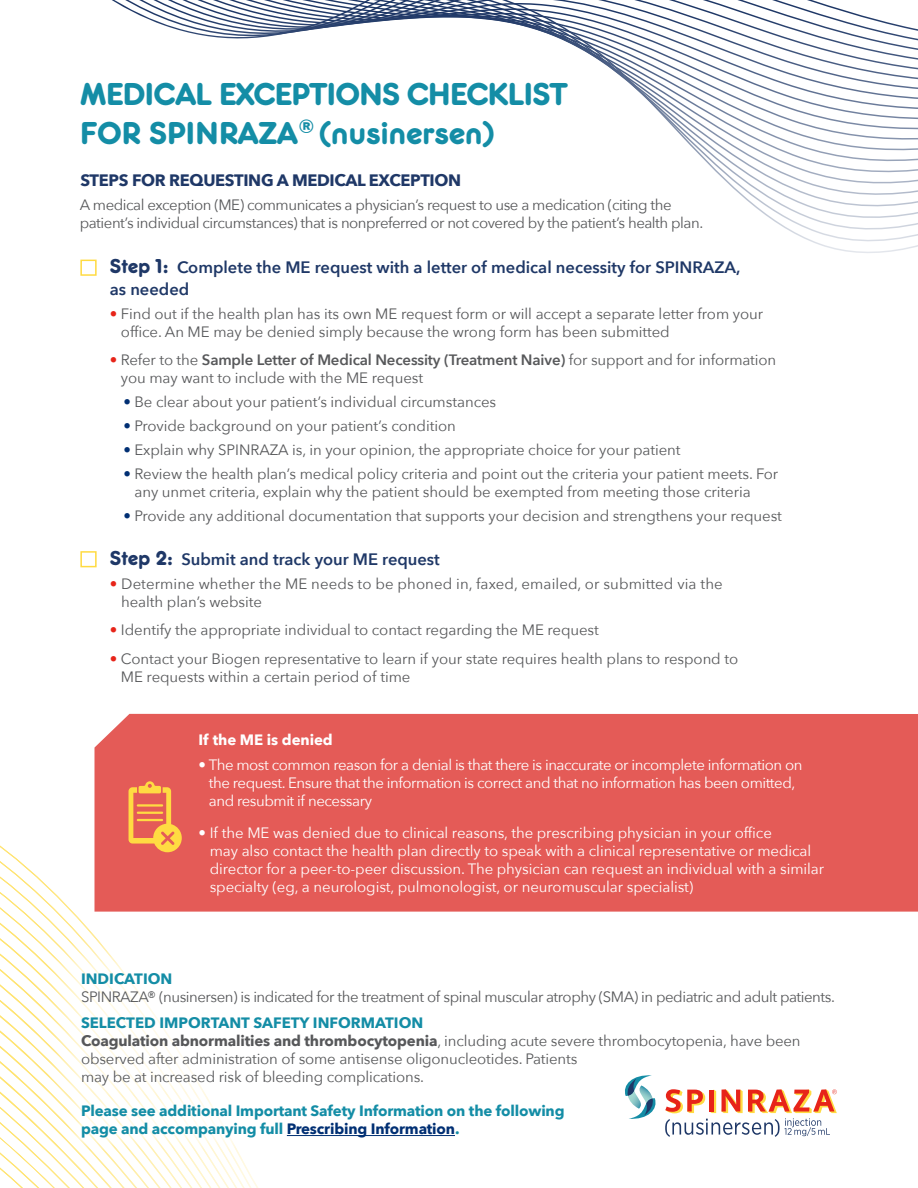
<style>
.page{position:relative;width:918px;height:1188px;background:#fff}
.page>*{position:absolute;margin:0;border:0;box-sizing:border-box;transform-origin:0 0}
.t1{font:33px/39px "Frankfurter Medium Std";letter-spacing:-.03em;color:#148da6}
.t2{font:600 16.5px/21.6px "Avenir Next";color:#1f3867}
.t3{font:700 16.5px "Avenir Next";letter-spacing:-.02em;color:#1f3867}
.t4{font:15px/18px "Avenir Next";letter-spacing:-.005em;color:#57585a}
.Body_Copy{font:15px/18px "Avenir Next";letter-spacing:-.005em;color:#fff}
.t5{font:15px/18px "Avenir Next";letter-spacing:-.03em;color:#57585a}
.Body_Copy-2{font:15px/18px "Avenir Next";letter-spacing:-.03em;color:#fff}
.t6{font:700 15px/18px "Avenir Next";letter-spacing:-.01em;color:#148da6}
.Body_Copy-3{font:700 15px "Avenir Next";letter-spacing:-.005em;color:#fff}
.s1{font-family:"Avenir Next";font-weight:600;font-size:30px}
.s2{font-size:30px}
.s3{font-family:"Frankfurter Medium Std";font-weight:400;font-size:21px}
.s4{color:#e72419}
.s5{font-weight:600}
.s6{color:#002f73}
.s7{font-weight:700}
</style>
<div class="page">
<svg style="left:112px;top:0;width:732px;height:10px"></svg>
<svg style="left:0;top:1025px;width:24px;height:163px"></svg>
<svg style="left:80px;top:10px;width:838px;height:250px"></svg>
<svg style="left:24px;top:865px;width:234px;height:323px"></svg>
<div style="left:48px;top:940px;width:820px;height:179px;background:#fff"></div>
<div style="left:68px;top:1091px;width:509px;height:61px;background:#fff"></div>
<hr style="left:287px;top:1135px;width:168px;height:1px;background:#002f73">
<svg style="left:625px;top:1075px;width:31px;height:44px"></svg>
<svg style="left:665px;top:1089px;width:172px;height:48px"></svg>
<div style="left:80px;top:260px;width:17px;height:16px;border:2px solid #ffdb42"></div>
<div style="left:80px;top:551px;width:17px;height:16px;border:2px solid #ffdb42"></div>
<div style="left:94px;top:714px;width:824px;height:198px;background:#e45b57"></div>
<svg style="left:129px;top:781px;width:53px;height:71px;background:#ee8d4e"></svg>
<p class="t1" style="left:80px;top:75px;width:490px">MEDICAL EXCEPTIONS CHECKLIST<br>FOR SPINRAZA<span class="s1">®</span> <span class="s2">(</span>nusinersen<span class="s2">)</span></p>
<p class="t3" style="left:80px;top:166px;width:382px">STEPS FOR REQUESTING A MEDICAL EXCEPTION</p>
<p class="t5" style="left:80px;top:195px;width:625px">A medical exception (ME) communicates a physician’s request to use a medication (citing the patient’s individual circumstances) that is nonpreferred or not covered by the patient’s health plan.</p>
<p class="t2" style="left:110px;top:256px;width:632px"><span class="s3">Step 1:</span> Complete the ME request with a letter of medical necessity for SPINRAZA, as needed</p>
<p class="t4" style="left:121px;top:304px;width:644px;text-indent:-11px"><span class="s4">•</span> Find out if the health plan has its own ME request form or will accept a separate letter from your office. An ME may be denied simply because the wrong form has been submitted</p>
<p class="t4" style="left:121px;top:350px;width:657px;text-indent:-11px"><span class="s4">•</span> Refer to the <span class="s5">Sample Letter of Medical Necessity (Treatment Naive)</span> for support and for information you may want to include with the ME request</p>
<p class="t4" style="left:123px;top:392px;width:374px"><span class="s6">•</span> Be clear about your patient’s individual circumstances</p>
<p class="t4" style="left:123px;top:416px;width:334px"><span class="s6">•</span> Provide background on your patient’s condition</p>
<p class="t4" style="left:123px;top:440px;width:559px"><span class="s6">•</span> Explain why SPINRAZA is, in your opinion, the appropriate choice for your patient</p>
<p class="t4" style="left:134px;top:464px;width:645px;text-indent:-11px"><span class="s6">•</span> Review the health plan’s medical policy criteria and point out the criteria your patient meets. For any unmet criteria, explain why the patient should be exempted from meeting those criteria</p>
<p class="t4" style="left:123px;top:506px;width:660px"><span class="s6">•</span> Provide any additional documentation that supports your decision and strengthens your request</p>
<p class="t2" style="left:110px;top:548px;width:332px"><span class="s3">Step 2:</span> Submit and track your ME request</p>
<p class="t4" style="left:121px;top:574px;width:603px;text-indent:-11px"><span class="s4">•</span> Determine whether the ME needs to be phoned in, faxed, emailed, or submitted via the health plan’s website</p>
<p class="t4" style="left:110px;top:621px;width:491px"><span class="s4">•</span> Identify the appropriate individual to contact regarding the ME request</p>
<p class="t4" style="left:121px;top:649px;width:619px;text-indent:-11px"><span class="s4">•</span> Contact your Biogen representative to learn if your state requires health plans to respond to<br>ME requests within a certain period of time</p>
<p class="Body_Copy-3" style="left:199px;top:727px;width:136px">If the ME is denied</p>
<p class="Body_Copy-2" style="left:209px;top:755px;width:595px;text-indent:-10px"><span class="s5">•</span> The most common reason for a denial is that there is inaccurate or incomplete information on the request. Ensure that the information is correct and that no information has been omitted, and resubmit if necessary</p>
<p class="Body_Copy" style="left:210px;top:823px;width:616px;text-indent:-11px"><span class="s5">•</span> If the ME was denied due to clinical reasons, the prescribing physician in your office<br>may also contact the health plan directly to speak with a clinical representative or medical director for a peer-to-peer discussion. The physician can request an individual with a similar specialty (eg, a neurologist, pulmonologist, or neuromuscular specialist)</p>
<p class="t6" style="left:81px;top:970px;width:93px">INDICATION</p>
<p class="t5" style="left:81px;top:987px;width:755px">SPINRAZA® (nusinersen) is indicated for the treatment of spinal muscular atrophy (SMA) in pediatric and adult patients.</p>
<p class="t6" style="left:81px;top:1013px;width:344px">SELECTED IMPORTANT SAFETY INFORMATION</p>
<p class="t4" style="left:81px;top:1031px;width:721px"><span class="s7">Coagulation abnormalities and thrombocytopenia</span>, including acute severe thrombocytopenia, have been observed after administration of some antisense oligonucleotides. Patients<br>may be at increased risk of bleeding complications.</p>
<p class="t6" style="left:81px;top:1102px;width:485px">Please see additional Important Safety Information on the following page and accompanying full <span class="s6">Prescribing Information</span>.</p>
</div>
